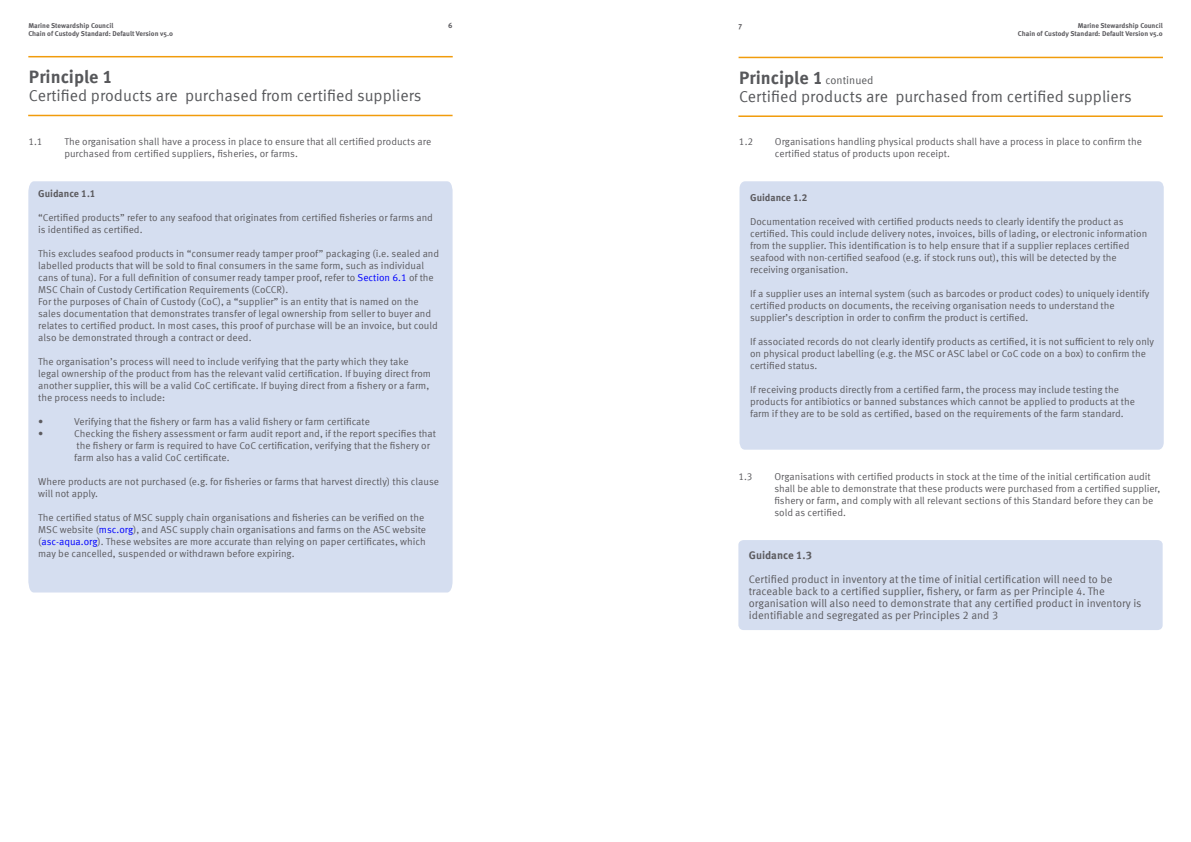
<style>
.page{position:relative;width:1191px;height:842px;background:#fff}
.page>*{position:absolute;margin:0;border:0;box-sizing:border-box;transform-origin:0 0}
.t1{font:700 18px "Meta Offc Pro";color:#57585b}
.t2{font:16px "Meta Offc Pro Norm";color:#57585b}
.t3{font:11px/12px "Meta Offc Pro Norm";color:#5c5b5f}
.t4{font:700 11px "Meta Offc Pro";color:#5c5b5f}
.t5{font:10px/12px "Meta Offc Pro Norm";color:#5c5b5f}
.t6{font:700 10px "Meta Offc Pro";color:#5c5b5f}
.t7{font:700 7.5px "Meta Pro";color:#5c5b5f}
.t8{font:700 7px/8px "Meta Pro";color:#5c5b5f;text-align:right}
.s1{font-family:"Meta Offc Pro Norm";font-weight:400;font-size:11px}
.s2{color:#00f}
</style>
<div class="page">
<div style="left:28px;top:181px;width:424px;height:411px;background:#d5def0"></div>
<div style="left:739px;top:181px;width:424px;height:269px;background:#d5def0"></div>
<div style="left:738px;top:540px;width:424px;height:90px;background:#d5def0"></div>
<hr style="left:28px;top:115px;width:424px;height:1px;background:#f19c0c">
<hr style="left:28px;top:56px;width:425px;height:1px;background:#f19c0c">
<hr style="left:738px;top:115px;width:424px;height:2px;background:#f19c0c">
<hr style="left:738px;top:57px;width:425px;height:1px;background:#f19c0c">
<p class="t8" style="left:28px;top:21px;width:86px">Marine Stewardship Council</p>
<p class="t7" style="left:448px;top:20px;width:6px">6</p>
<p class="t7" style="left:738px;top:20px;width:5px">7</p>
<p class="t8" style="left:28px;top:29px;width:146px">Chain of Custody Standard: Default Version v5.0</p>
<p class="t8" style="left:1018px;top:21px;width:146px">Marine Stewardship Council<br>Chain of Custody Standard: Default Version v5.0</p>
<h1 class="t1" style="left:29px;top:63px;width:85px">Principle 1</h1>
<h2 class="t2" style="left:29px;top:83px;width:394px">Certified products are purchased from certified suppliers</h2>
<h1 class="t1" style="left:739px;top:63px;width:136px">Principle 1 <span class="s1">continued</span></h1>
<h2 class="t2" style="left:739px;top:84px;width:394px">Certified products are purchased from certified suppliers</h2>
<p class="t5" style="left:28px;top:135px;width:16px">1.1</p>
<p class="t5" style="left:64px;top:135px;width:368px">The organisation shall have a process in place to ensure that all certified products are purchased from certified suppliers, fisheries, or farms.</p>
<p class="t5" style="left:739px;top:135px;width:16px">1.2</p>
<p class="t5" style="left:775px;top:135px;width:368px">Organisations handling physical products shall have a process in place to confirm the certified status of products upon receipt.</p>
<p class="t6" style="left:38px;top:186px;width:59px">Guidance 1.1</p>
<p class="t5" style="left:38px;top:211px;width:396px">“Certified products” refer to any seafood that originates from certified fisheries or farms and is identified as certified.</p>
<p class="t5" style="left:38px;top:247px;width:402px">This excludes seafood products in “consumer ready tamper proof” packaging (i.e. sealed and labelled products that will be sold to final consumers in the same form, such as individual cans of tuna). For a full definition of consumer ready tamper proof, refer to <span class="s2">Section 6.1</span> of the MSC Chain of Custody Certification Requirements (CoCCR).<br>For the purposes of Chain of Custody (CoC), a “supplier” is an entity that is named on the sales documentation that demonstrates transfer of legal ownership from seller to buyer and relates to certified product. In most cases, this proof of purchase will be an invoice, but could also be demonstrated through a contract or deed.</p>
<p class="t5" style="left:38px;top:355px;width:394px">The organisation’s process will need to include verifying that the party which they take legal ownership of the product from has the relevant valid certification. If buying direct from another supplier, this will be a valid CoC certificate. If buying direct from a fishery or a farm, the process needs to include:</p>
<p class="t5" style="left:38px;top:415px;width:7px">•</p>
<p class="t5" style="left:74px;top:415px;width:297px">Verifying that the fishery or farm has a valid fishery or farm certificate</p>
<p class="t5" style="left:38px;top:427px;width:7px">•</p>
<p class="t5" style="left:74px;top:427px;width:363px">Checking the fishery assessment or farm audit report and, if the report specifies that the fishery or farm is required to have CoC certification, verifying that the fishery or farm also has a valid CoC certificate.</p>
<p class="t5" style="left:38px;top:475px;width:402px">Where products are not purchased (e.g. for fisheries or farms that harvest directly) this clause will not apply.</p>
<p class="t5" style="left:38px;top:511px;width:389px">The certified status of MSC supply chain organisations and fisheries can be verified on the MSC website (<span class="s2">msc.org</span>), and ASC supply chain organisations and farms on the ASC website (<span class="s2">asc-aqua.org</span>). These websites are more accurate than relying on paper certificates, which may be cancelled, suspended or withdrawn before expiring.</p>
<p class="t6" style="left:750px;top:190px;width:59px">Guidance 1.2</p>
<p class="t5" style="left:750px;top:215px;width:398px">Documentation received with certified products needs to clearly identify the product as certified. This could include delivery notes, invoices, bills of lading, or electronic information from the supplier. This identification is to help ensure that if a supplier replaces certified seafood with non-certified seafood (e.g. if stock runs out), this will be detected by the receiving organisation.</p>
<p class="t5" style="left:750px;top:287px;width:401px">If a supplier uses an internal system (such as barcodes or product codes) to uniquely identify certified products on documents, the receiving organisation needs to understand the supplier’s description in order to confirm the product is certified.</p>
<p class="t5" style="left:750px;top:335px;width:405px">If associated records do not clearly identify products as certified, it is not sufficient to rely only on physical product labelling (e.g. the MSC or ASC label or CoC code on a box) to confirm the certified status.</p>
<p class="t5" style="left:750px;top:383px;width:386px">If receiving products directly from a certified farm, the process may include testing the products for antibiotics or banned substances which cannot be applied to products at the farm if they are to be sold as certified, based on the requirements of the farm standard.</p>
<p class="t5" style="left:738px;top:469px;width:16px">1.3</p>
<p class="t5" style="left:774px;top:469px;width:387px">Organisations with certified products in stock at the time of the initial certification audit shall be able to demonstrate that these products were purchased from a certified supplier, fishery or farm, and comply with all relevant sections of this Standard before they can be sold as certified.</p>
<p class="t4" style="left:749px;top:546px;width:65px">Guidance 1.3</p>
<p class="t3" style="left:749px;top:572px;width:394px">Certified product in inventory at the time of initial certification will need to be traceable back to a certified supplier, fishery, or farm as per Principle 4. The organisation will also need to demonstrate that any certified product in inventory is identifiable and segregated as per Principles 2 and 3</p>
</div>
